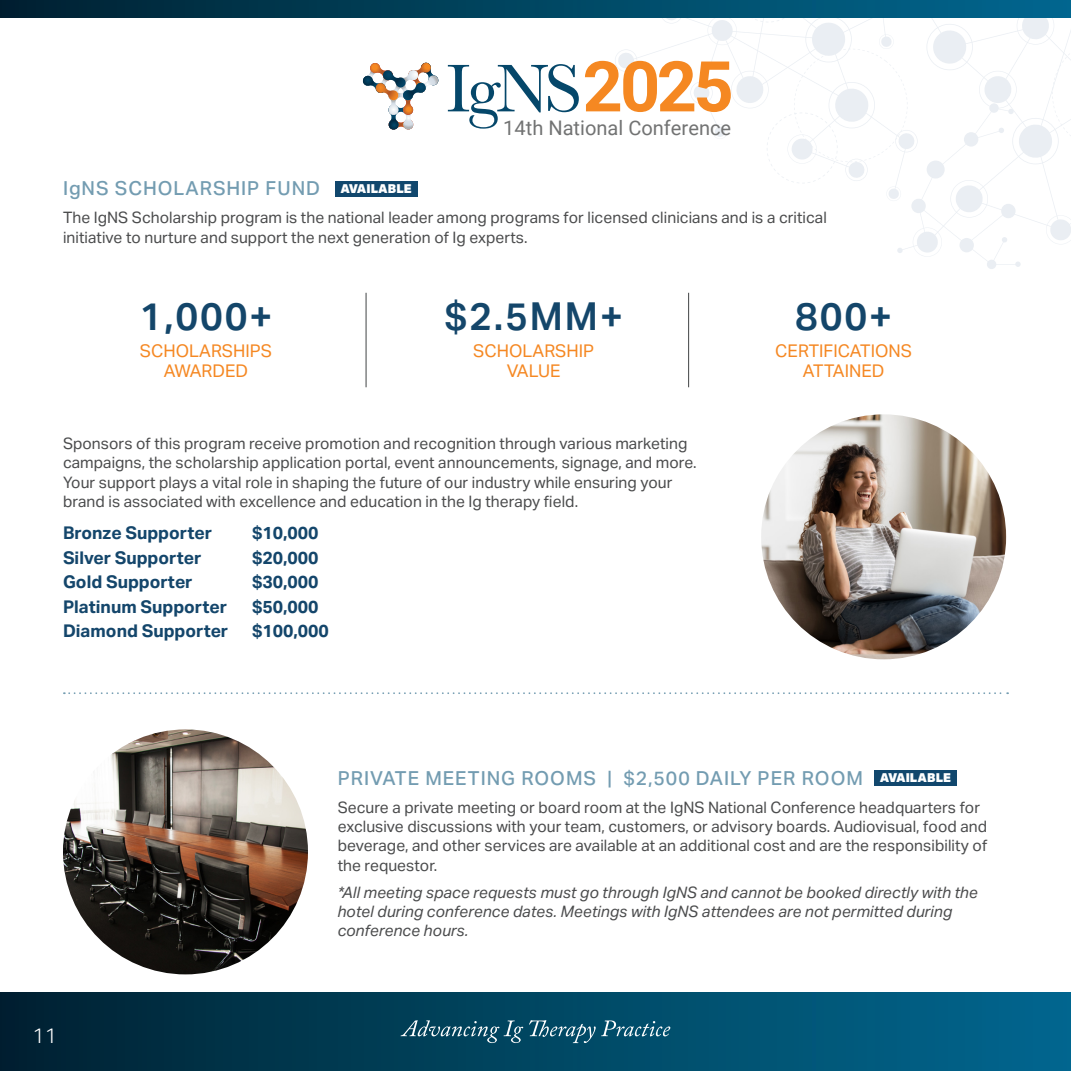
<style>
.page{position:relative;width:1071px;height:1071px;background:#fff}
.page>*{position:absolute;margin:0;border:0;box-sizing:border-box;transform-origin:0 0}
.t1{font:70.17px "Baskerville";color:#05476a}
.t2{font:600 38.5px "Aktiv Grotesk";letter-spacing:.05em;color:#14466a}
.t3{font:300 21px "Aktiv Grotesk";color:#fff}
.t4{font:20.12px "Roboto";color:#727373}
.t5{font:500 19.25px "Aktiv Grotesk";letter-spacing:.05em;color:#739cb1}
.t6{font:700 17.5px "Aktiv Grotesk";color:#14466b}
.t7{font:17.5px "Aktiv Grotesk";color:#f58823}
.t8{font:15.75px/19.2px "Aktiv Grotesk";color:#4b4c4d}
.t9{font:italic 15.75px/19.2px "Aktiv Grotesk";color:#4b4c4d}
.t10{font:900 12.25px "Aktiv Grotesk";color:#fff}
.s1{font-family:"Roboto";font-weight:700;color:#f58822}
</style>
<div class="page">
<svg style="left:615px;top:18px;width:456px;height:226px"></svg>
<svg style="left:735px;top:18px;width:67px;height:4px"></svg>
<svg style="left:1052px;top:53px;width:19px;height:84px"></svg>
<svg style="left:767px;top:49px;width:254px;height:220px"></svg>
<div style="left:0;top:992px;width:1071px;height:79px;background:linear-gradient(to right,#002332,#016890)"></div>
<div style="left:0;top:0;width:1071px;height:18px;background:linear-gradient(to right,#002332,#016890)"></div>
<svg style="left:401px;top:1020px;width:122px;height:23px;background:#286075"></svg>
<svg style="left:529px;top:1020px;width:141px;height:23px;background:#27667f"></svg>
<img style="left:63px;top:729px;width:245px;height:245px;border-radius:122px">
<svg style="left:64px;top:692px;width:944px;height:2px"></svg>
<svg style="left:362px;top:63px;width:77px;height:67px"></svg>
<img style="left:761px;top:414px;width:245px;height:245px;border-radius:122px">
<hr style="left:366px;top:293px;width:1px;height:94px;background:#414445">
<hr style="left:688px;top:293px;width:1px;height:94px;background:#414445">
<div style="left:335px;top:181px;width:83px;height:16px;background:#11476d"></div>
<div style="left:874px;top:771px;width:83px;height:15px;background:#11476d"></div>
<p class="t1" style="left:446px;top:44px;width:289px">IgNS<span class="s1">2025</span></p>
<p class="t4" style="left:503px;top:113px;width:230px">14th National Conference</p>
<p class="t5" style="left:63px;top:178px;width:259px">IgNS SCHOLARSHIP FUND</p>
<p class="t8" style="left:63px;top:208px;width:765px">The IgNS Scholarship program is the national leader among programs for licensed clinicians and is a critical initiative to nurture and support the next generation of Ig experts.</p>
<p class="t10" style="left:340px;top:182px;width:73px">AVAILABLE</p>
<p class="t2" style="left:139px;top:294px;width:134px">1,000+</p>
<p class="t7" style="left:140px;top:341px;width:134px">SCHOLARSHIPS</p>
<p class="t7" style="left:164px;top:361px;width:86px">AWARDED</p>
<p class="t2" style="left:444px;top:294px;width:180px">$2.5MM+</p>
<p class="t7" style="left:473px;top:341px;width:123px">SCHOLARSHIP</p>
<p class="t7" style="left:507px;top:361px;width:55px">VALUE</p>
<p class="t8" style="left:63px;top:434px;width:635px">Sponsors of this program receive promotion and recognition through various marketing campaigns, the scholarship application portal, event announcements, signage, and more.<br>Your support plays a vital role in shaping the future of our industry while ensuring your brand is associated with excellence and education in the Ig therapy field.</p>
<p class="t6" style="left:63px;top:523px;width:150px">Bronze Supporter</p>
<p class="t6" style="left:252px;top:523px;width:68px">$10,000</p>
<p class="t6" style="left:63px;top:548px;width:140px">Silver Supporter</p>
<p class="t6" style="left:252px;top:548px;width:68px">$20,000</p>
<p class="t6" style="left:63px;top:572px;width:131px">Gold Supporter</p>
<p class="t6" style="left:252px;top:572px;width:68px">$30,000</p>
<p class="t6" style="left:63px;top:597px;width:166px">Platinum Supporter</p>
<p class="t6" style="left:252px;top:597px;width:68px">$50,000</p>
<p class="t6" style="left:63px;top:621px;width:167px">Diamond Supporter</p>
<p class="t6" style="left:252px;top:621px;width:78px">$100,000</p>
<p class="t2" style="left:795px;top:294px;width:98px">800+</p>
<p class="t7" style="left:775px;top:341px;width:138px">CERTIFICATIONS</p>
<p class="t7" style="left:803px;top:361px;width:83px">ATTAINED</p>
<p class="t3" style="left:32px;top:1024px;width:26px">11</p>
<p class="t5" style="left:338px;top:767px;width:527px">PRIVATE MEETING ROOMS | $2,500 DAILY PER ROOM</p>
<p class="t8" style="left:338px;top:798px;width:651px">Secure a private meeting or board room at the IgNS National Conference headquarters for exclusive discussions with your team, customers, or advisory boards. Audiovisual, food and beverage, and other services are available at an additional cost and are the responsibility of the requestor.</p>
<p class="t9" style="left:338px;top:883px;width:642px">*All meeting space requests must go through IgNS and cannot be booked directly with the hotel during conference dates. Meetings with IgNS attendees are not permitted during conference hours.</p>
<p class="t10" style="left:880px;top:771px;width:73px">AVAILABLE</p>
</div>
